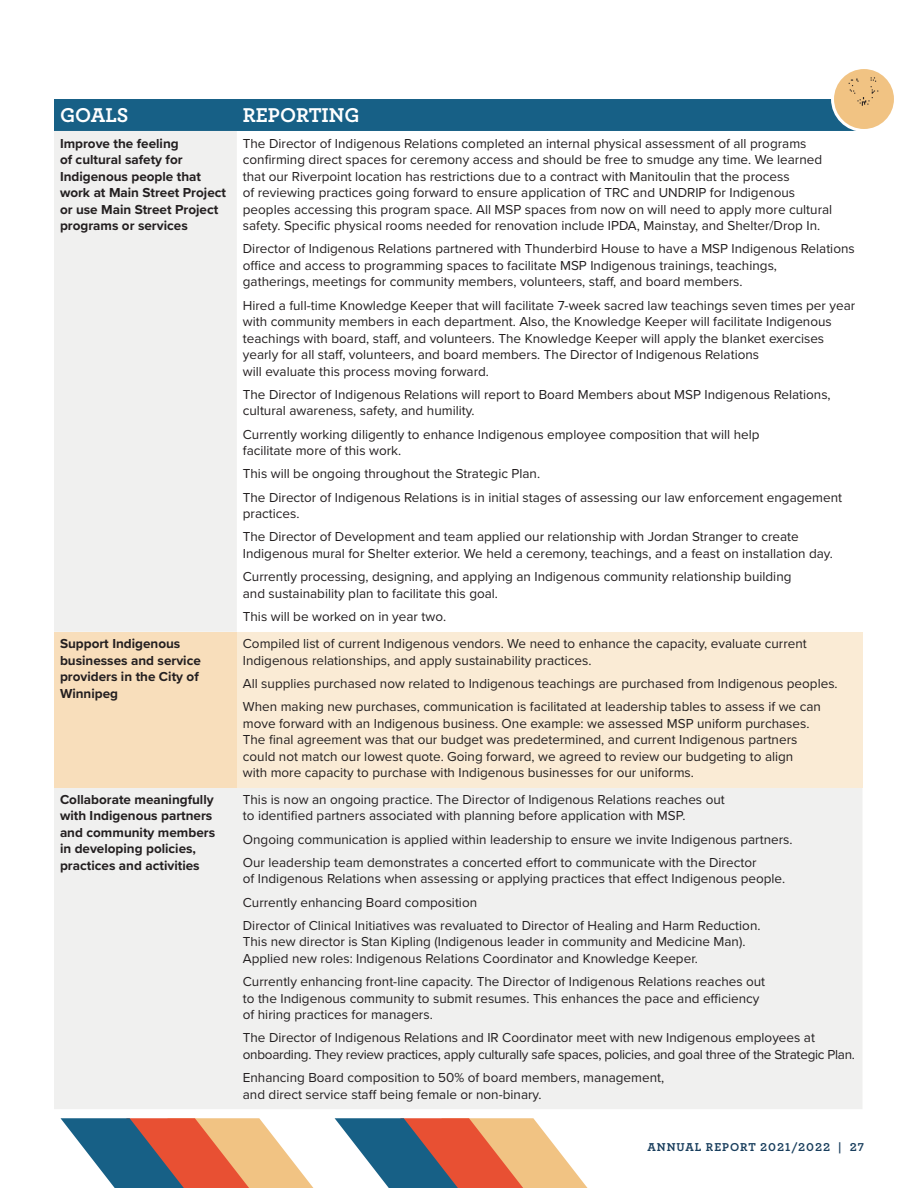
<style>
.page{position:relative;width:918px;height:1188px;background:#fff}
.page>*{position:absolute;margin:0;border:0;box-sizing:border-box;transform-origin:0 0}
.t1{font:700 21px "Archer";color:#fff}
.t2{font:13.5px/16.5px "Proxima Nova";color:#231f20}
.t3{font:700 13.5px/16.5px "Proxima Nova";color:#231f20}
.t4{font:700 12px "Archer";letter-spacing:.08em;color:#193e5d}
</style>
<div class="page">
<div style="left:54px;top:99px;width:800px;height:32px;background:#176086"></div>
<div style="left:54px;top:131px;width:809px;height:978px;background:#f0f0ef"></div>
<div style="left:237px;top:131px;width:626px;height:501px;background:#fff"></div>
<div style="left:54px;top:632px;width:183px;height:155px;background:#f8debb"></div>
<div style="left:237px;top:632px;width:626px;height:155px;background:#faebd5"></div>
<svg style="left:61px;top:1118px;width:252px;height:70px"></svg>
<svg style="left:335px;top:1118px;width:253px;height:70px"></svg>
<svg style="left:833px;top:68px;width:62px;height:62px"></svg>
<div style="left:831px;top:66px;width:66px;height:66px;border:3px solid #fff;border-radius:50%"></div>
<img style="left:842px;top:74px;width:43px;height:46px">
<h1 class="t1" style="left:60px;top:105px;width:70px">GOALS</h1>
<h1 class="t1" style="left:243px;top:105px;width:118px">REPORTING</h1>
<p class="t3" style="left:60px;top:136px;width:168px">Improve the feeling<br>of cultural safety for<br>Indigenous people that work at Main Street Project or use Main Street Project programs or services</p>
<p class="t2" style="left:243px;top:136px;width:591px">The Director of Indigenous Relations completed an internal physical assessment of all programs confirming direct spaces for ceremony access and should be free to smudge any time. We learned that our Riverpoint location has restrictions due to a contract with ManitouIin that the process<br>of reviewing practices going forward to ensure application of TRC and UNDRIP for Indigenous peoples accessing this program space. All MSP spaces from now on will need to apply more cultural safety. Specific physical rooms needed for renovation include IPDA, Mainstay, and Shelter/Drop In.</p>
<p class="t2" style="left:243px;top:241px;width:613px">Director of Indigenous Relations partnered with Thunderbird House to have a MSP Indigenous Relations office and access to programming spaces to facilitate MSP Indigenous trainings, teachings,<br>gatherings, meetings for community members, volunteers, staff, and board members.</p>
<p class="t2" style="left:243px;top:298px;width:614px">Hired a full-time Knowledge Keeper that will facilitate 7-week sacred law teachings seven times per year with community members in each department. Also, the Knowledge Keeper will facilitate Indigenous teachings with board, staff, and volunteers. The Knowledge Keeper will apply the blanket exercises yearly for all staff, volunteers, and board members. The Director of Indigenous Relations<br>will evaluate this process moving forward.</p>
<p class="t2" style="left:243px;top:387px;width:589px">The Director of Indigenous Relations will report to Board Members about MSP Indigenous Relations, cultural awareness, safety, and humility.</p>
<p class="t2" style="left:243px;top:427px;width:518px">Currently working diligently to enhance Indigenous employee composition that will help facilitate more of this work.</p>
<p class="t2" style="left:243px;top:463px;width:601px;line-height:23.2px">This will be ongoing throughout the Strategic Plan.<br>The Director of Indigenous Relations is in initial stages of assessing our law enforcement engagement</p>
<p class="t2" style="left:243px;top:503px;width:557px;line-height:23.2px">practices.<br>The Director of Development and team applied our relationship with Jordan Stranger to create</p>
<p class="t2" style="left:243px;top:543px;width:591px;line-height:23.2px">Indigenous mural for Shelter exterior. We held a ceremony, teachings, and a feast on installation day.<br>Currently processing, designing, and applying an Indigenous community relationship building</p>
<p class="t2" style="left:243px;top:582px;width:257px;line-height:23.2px">and sustainability plan to facilitate this goal.<br>This will be worked on in year two.</p>
<p class="t3" style="left:60px;top:636px;width:142px">Support Indigenous businesses and service providers in the City of<br>Winnipeg</p>
<p class="t2" style="left:243px;top:636px;width:566px">Compiled list of current Indigenous vendors. We need to enhance the capacity, evaluate current<br>Indigenous relationships, and apply sustainability practices.</p>
<p class="t2" style="left:243px;top:673px;width:596px;line-height:23.2px">All supplies purchased now related to Indigenous teachings are purchased from Indigenous peoples.<br>When making new purchases, communication is facilitated at leadership tables to assess if we can</p>
<p class="t2" style="left:243px;top:716px;width:568px">move forward with an Indigenous business. One example: we assessed MSP uniform purchases.<br>The final agreement was that our budget was predetermined, and current Indigenous partners could not match our lowest quote. Going forward, we agreed to review our budgeting to align with more capacity to purchase with Indigenous businesses for our uniforms.</p>
<p class="t3" style="left:60px;top:792px;width:157px">Collaborate meaningfully with Indigenous partners and community members in developing policies, practices and activities</p>
<p class="t2" style="left:243px;top:792px;width:484px">This is now an ongoing practice. The Director of Indigenous Relations reaches out to identified partners associated with planning before application with MSP.</p>
<p class="t2" style="left:243px;top:828px;width:551px;line-height:23.2px">Ongoing communication is applied within leadership to ensure we invite Indigenous partners.<br>Our leadership team demonstrates a concerted effort to communicate with the Director</p>
<p class="t2" style="left:243px;top:868px;width:544px;line-height:23.2px">of Indigenous Relations when assessing or applying practices that effect Indigenous people.<br>Currently enhancing Board composition<br>Director of Clinical Initiatives was revaluated to Director of Healing and Harm Reduction.</p>
<p class="t2" style="left:243px;top:935px;width:504px">This new director is Stan Kipling (Indigenous leader in community and Medicine Man).<br>Applied new roles: Indigenous Relations Coordinator and Knowledge Keeper.</p>
<p class="t2" style="left:243px;top:974px;width:524px">Currently enhancing front-line capacity. The Director of Indigenous Relations reaches out to the Indigenous community to submit resumes. This enhances the pace and efficiency of hiring practices for managers.</p>
<p class="t2" style="left:243px;top:1030px;width:614px">The Director of Indigenous Relations and IR Coordinator meet with new Indigenous employees at onboarding. They review practices, apply culturally safe spaces, policies, and goal three of the Strategic Plan.</p>
<p class="t2" style="left:243px;top:1070px;width:423px">Enhancing Board composition to 50% of board members, management, and direct service staff being female or non-binary.</p>
<p class="t4" style="left:648px;top:1141px;width:218px">ANNUAL REPORT 2021/2022 | 27</p>
</div>
